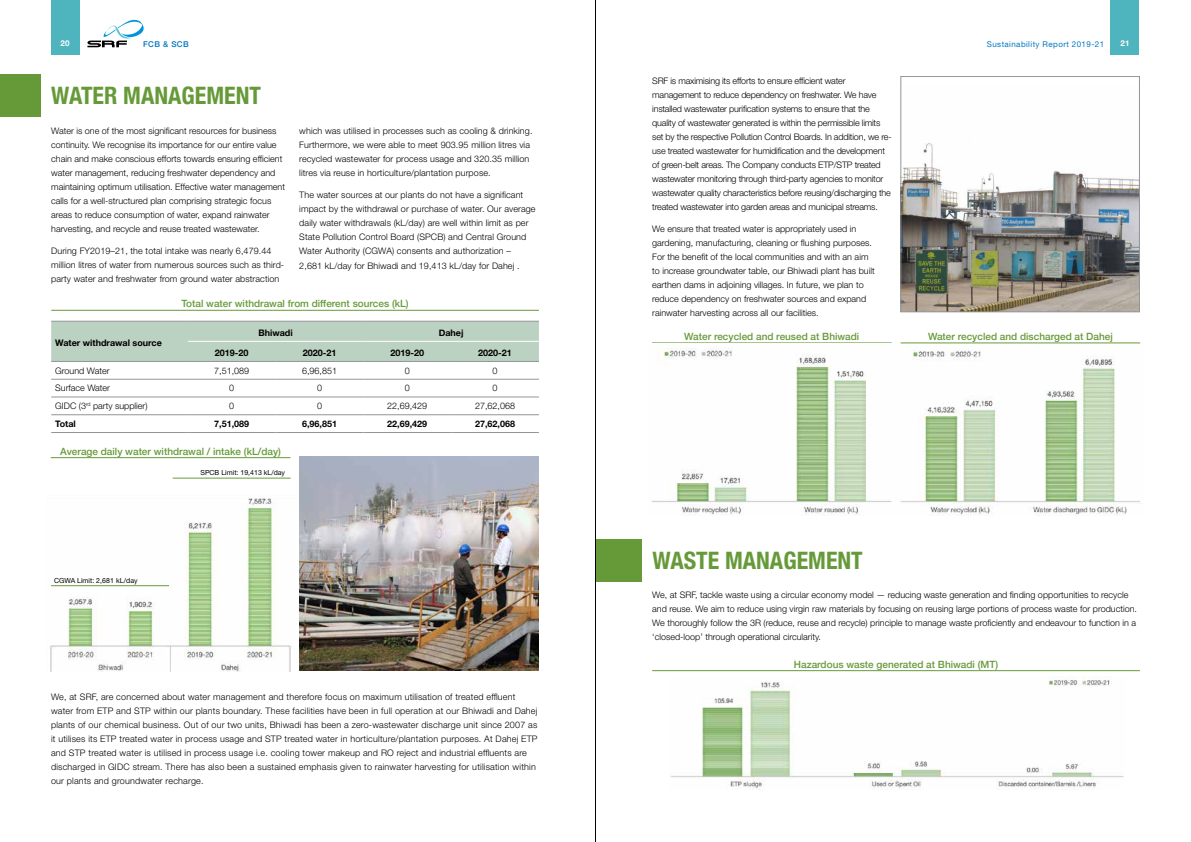
<style>
.page{position:relative;width:1191px;height:842px;background:#fff}
.page>*{position:absolute;margin:0;border:0;box-sizing:border-box;transform-origin:0 0}
.t1{font:700 condensed 24px "Helvetica Neue";color:#669a39}
.t2{font:500 10px "Helvetica Neue";color:#669a39}
.t3{font:300 9px/14px "Helvetica Neue LT Std";color:#000}
.t4{font:300 9px/14px "Helvetica Neue LT Std";letter-spacing:.02em;color:#000}
.t5{font:300 9px/14px "Helvetica Neue LT Std";letter-spacing:-.02em;color:#000}
.t6{font:700 9px "Helvetica Neue";color:#000}
.t7{font:700 9px "Helvetica Neue LT Std";color:#000}
.t8{font:8px "Helvetica Neue LT Std";letter-spacing:.05em;color:#0077c1}
.t9{font:500 8px "Helvetica Neue";letter-spacing:.05em;color:#0077c1}
.t10{font:700 8px "Helvetica Neue";color:#fff}
.t11{font:7px "Helvetica Neue LT Std";color:#000}
</style>
<div class="page">
<div style="left:51px;top:0;width:29px;height:55px;background:#4eb4be"></div>
<div style="left:1110px;top:0;width:29px;height:55px;background:#4eb4be"></div>
<svg style="left:87px;top:20px;width:57px;height:27px"></svg>
<img style="left:902px;top:143px;width:235px;height:167px">
<div style="left:900px;top:76px;width:239px;height:236px;border:1px solid #939598"></div>
<div style="left:51px;top:322px;width:488px;height:39px;background:#bbd1c1"></div>
<hr style="left:51px;top:321px;width:137px;height:1px;background:#939598">
<hr style="left:188px;top:321px;width:88px;height:1px;background:#939598">
<hr style="left:276px;top:321px;width:87px;height:1px;background:#939598">
<hr style="left:363px;top:321px;width:88px;height:1px;background:#939598">
<hr style="left:451px;top:321px;width:88px;height:1px;background:#939598">
<hr style="left:51px;top:361px;width:137px;height:1px;background:#939598">
<hr style="left:188px;top:361px;width:88px;height:1px;background:#939598">
<hr style="left:276px;top:361px;width:87px;height:1px;background:#939598">
<hr style="left:363px;top:361px;width:88px;height:1px;background:#939598">
<hr style="left:451px;top:361px;width:88px;height:1px;background:#939598">
<hr style="left:51px;top:379px;width:137px;height:1px;background:#939598">
<hr style="left:188px;top:379px;width:88px;height:1px;background:#939598">
<hr style="left:276px;top:379px;width:87px;height:1px;background:#939598">
<hr style="left:363px;top:379px;width:88px;height:1px;background:#939598">
<hr style="left:451px;top:379px;width:88px;height:1px;background:#939598">
<hr style="left:51px;top:397px;width:137px;height:1px;background:#939598">
<hr style="left:188px;top:397px;width:88px;height:1px;background:#939598">
<hr style="left:276px;top:397px;width:87px;height:1px;background:#939598">
<hr style="left:363px;top:397px;width:88px;height:1px;background:#939598">
<hr style="left:451px;top:397px;width:88px;height:1px;background:#939598">
<hr style="left:51px;top:414px;width:137px;height:1px;background:#939598">
<hr style="left:188px;top:414px;width:88px;height:1px;background:#939598">
<hr style="left:276px;top:414px;width:87px;height:1px;background:#939598">
<hr style="left:363px;top:414px;width:88px;height:1px;background:#939598">
<hr style="left:451px;top:414px;width:88px;height:1px;background:#939598">
<hr style="left:51px;top:432px;width:137px;height:1px;background:#939598">
<hr style="left:188px;top:432px;width:88px;height:1px;background:#939598">
<hr style="left:276px;top:432px;width:87px;height:1px;background:#939598">
<hr style="left:363px;top:432px;width:88px;height:1px;background:#939598">
<hr style="left:451px;top:432px;width:88px;height:1px;background:#939598">
<hr style="left:188px;top:341px;width:88px;height:1px;background:#fff">
<hr style="left:276px;top:341px;width:87px;height:1px;background:#fff">
<hr style="left:363px;top:341px;width:88px;height:1px;background:#fff">
<hr style="left:451px;top:341px;width:88px;height:1px;background:#fff">
<hr style="left:51px;top:310px;width:488px;height:1px;background:#669a39">
<hr style="left:652px;top:343px;width:239px;height:1px;background:#669a39">
<hr style="left:900px;top:343px;width:240px;height:1px;background:#669a39">
<hr style="left:51px;top:457px;width:239px;height:1px;background:#669a39">
<img style="left:651px;top:348px;width:490px;height:167px">
<img style="left:50px;top:498px;width:241px;height:174px">
<div style="left:0;top:74px;width:40px;height:43px;background:#669a39"></div>
<hr style="left:51px;top:585px;width:118px;height:1px;background:#669a39">
<hr style="left:173px;top:478px;width:118px;height:1px;background:#669a39">
<img style="left:299px;top:456px;width:240px;height:214px">
<div style="left:595px;top:539px;width:47px;height:42px;background:#669a39"></div>
<hr style="left:652px;top:670px;width:488px;height:1px;background:#669a39">
<img style="left:670px;top:677px;width:454px;height:112px">
<hr style="left:595px;top:0;width:1px;height:842px;background:#000">
<p class="t10" style="left:61px;top:37px;width:10px">20</p>
<p class="t9" style="left:143px;top:38px;width:47px">FCB &amp; SCB</p>
<p class="t8" style="left:986px;top:40px;width:119px">Sustainability Report 2019-21</p>
<p class="t10" style="left:1120px;top:37px;width:10px">21</p>
<h1 class="t1" style="left:51px;top:76px;width:211px">WATER MANAGEMENT</h1>
<p class="t3" style="left:51px;top:124px;width:235px">Water is one of the most significant resources for business continuity. We recognise its importance for our entire value chain and make conscious efforts towards ensuring efficient water management, reducing freshwater dependency and maintaining optimum utilisation. Effective water management calls for a well-structured plan comprising strategic focus areas to reduce consumption of water, expand rainwater harvesting, and recycle and reuse treated wastewater.</p>
<p class="t3" style="left:51px;top:244px;width:235px">During FY2019–21, the total intake was nearly 6,479.44 million litres of water from numerous sources such as third&shy;party water and freshwater from ground water abstraction</p>
<p class="t5" style="left:652px;top:74px;width:241px">SRF is maximising its efforts to ensure efficient water management to reduce dependency on freshwater. We have installed wastewater purification systems to ensure that the quality of wastewater generated is within the permissible limits set by the respective Pollution Control Boards. In addition, we re&shy;use treated wastewater for humidification and the development of green-belt areas. The Company conducts ETP/STP treated wastewater monitoring through third-party agencies to monitor wastewater quality characteristics before reusing/discharging the treated wastewater into garden areas and municipal streams.</p>
<p class="t3" style="left:652px;top:222px;width:224px">We ensure that treated water is appropriately used in gardening, manufacturing, cleaning or flushing purposes.<br>For the benefit of the local communities and with an aim to increase groundwater table, our Bhiwadi plant has built earthen dams in adjoining villages. In future, we plan to reduce dependency on freshwater sources and expand rainwater harvesting across all our facilities.</p>
<p class="t2" style="left:684px;top:328px;width:177px">Water recycled and reused at Bhiwadi</p>
<p class="t2" style="left:928px;top:328px;width:186px">Water recycled and discharged at Dahej</p>
<p class="t3" style="left:299px;top:124px;width:235px">which was utilised in processes such as cooling &amp; drinking.<br>Furthermore, we were able to meet 903.95 million litres via recycled wastewater for process usage and 320.35 million litres via reuse in horticulture/plantation purpose.</p>
<p class="t3" style="left:299px;top:188px;width:238px">The water sources at our plants do not have a significant impact by the withdrawal or purchase of water. Our average daily water withdrawals (kL/day) are well within limit as per State Pollution Control Board (SPCB) and Central Ground Water Authority (CGWA) consents and authorization – 2,681 kL/day for Bhiwadi and 19,413 kL/day for Dahej .</p>
<p class="t2" style="left:181px;top:296px;width:229px">Total water withdrawal from different sources (kL)</p>
<p class="t6" style="left:258px;top:325px;width:36px">Bhiwadi</p>
<p class="t6" style="left:439px;top:325px;width:26px">Dahej</p>
<p class="t6" style="left:55px;top:335px;width:108px">Water withdrawal source</p>
<p class="t6" style="left:215px;top:345px;width:35px">2019-20</p>
<p class="t6" style="left:303px;top:345px;width:35px">2020-21</p>
<p class="t6" style="left:390px;top:345px;width:35px">2019-20</p>
<p class="t6" style="left:478px;top:345px;width:35px">2020-21</p>
<p class="t3" style="left:55px;top:363px;width:56px">Ground Water</p>
<p class="t3" style="left:214px;top:363px;width:37px">7,51,089</p>
<p class="t3" style="left:302px;top:363px;width:37px">6,96,851</p>
<p class="t3" style="left:405px;top:363px;width:7px">0</p>
<p class="t3" style="left:492px;top:363px;width:7px">0</p>
<p class="t3" style="left:55px;top:381px;width:56px">Surface Water</p>
<p class="t3" style="left:229px;top:381px;width:7px">0</p>
<p class="t3" style="left:317px;top:381px;width:7px">0</p>
<p class="t3" style="left:405px;top:381px;width:7px">0</p>
<p class="t3" style="left:492px;top:381px;width:7px">0</p>
<p class="t3" style="left:55px;top:399px;width:94px">GIDC (3<sup>rd</sup> party supplier)</p>
<p class="t3" style="left:229px;top:399px;width:7px">0</p>
<p class="t3" style="left:317px;top:399px;width:7px">0</p>
<p class="t3" style="left:387px;top:399px;width:42px">22,69,429</p>
<p class="t3" style="left:475px;top:399px;width:42px">27,62,068</p>
<p class="t7" style="left:55px;top:418px;width:22px">Total</p>
<p class="t7" style="left:214px;top:418px;width:37px">7,51,089</p>
<p class="t7" style="left:302px;top:418px;width:37px">6,96,851</p>
<p class="t7" style="left:387px;top:418px;width:42px">22,69,429</p>
<p class="t7" style="left:475px;top:418px;width:42px">27,62,068</p>
<p class="t2" style="left:60px;top:443px;width:222px">Average daily water withdrawal / intake (kL/day)</p>
<p class="t11" style="left:54px;top:576px;width:85px">CGWA Limit: 2,681 kL/day</p>
<p class="t11" style="left:200px;top:468px;width:86px">SPCB Limit: 19,413 kL/day</p>
<p class="t4" style="left:51px;top:690px;width:488px">We, at SRF, are concerned about water management and therefore focus on maximum utilisation of treated effluent water from ETP and STP within our plants boundary. These facilities have been in full operation at our Bhiwadi and Dahej plants of our chemical business. Out of our two units, Bhiwadi has been a zero-wastewater discharge unit since 2007 as it utilises its ETP treated water in process usage and STP treated water in horticulture/plantation purposes. At Dahej ETP and STP treated water is utilised in process usage i.e. cooling tower makeup and RO reject and industrial effluents are discharged in GIDC stream. There has also been a sustained emphasis given to rainwater harvesting for utilisation within our plants and groundwater recharge.</p>
<h1 class="t1" style="left:652px;top:541px;width:212px">WASTE MANAGEMENT</h1>
<p class="t3" style="left:652px;top:587px;width:486px">We, at SRF, tackle waste using a circular economy model — reducing waste generation and finding opportunities to recycle and reuse. We aim to reduce using virgin raw materials by focusing on reusing large portions of process waste for production.<br>We thoroughly follow the 3R (reduce, reuse and recycle) principle to manage waste proficiently and endeavour to function in a ‘closed-loop’ through operational circularity.</p>
<p class="t2" style="left:794px;top:656px;width:206px">Hazardous waste generated at Bhiwadi (MT)</p>
</div>
